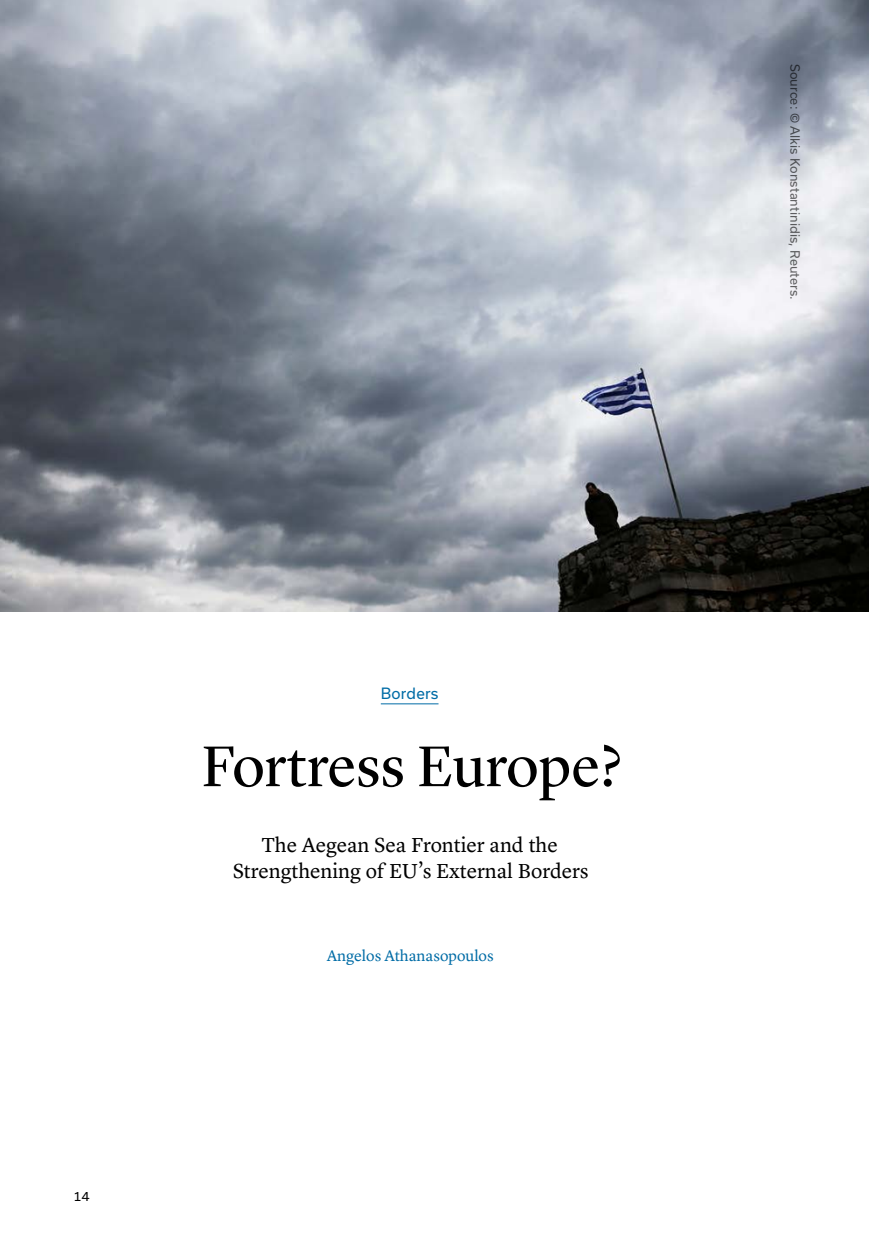
<style>
.page{position:relative;width:869px;height:1246px;background:#fff}
.page>*{position:absolute;margin:0;border:0;box-sizing:border-box;transform-origin:0 0}
.t1{font:59.5px "Lyon Display";letter-spacing:-.005em;color:#000}
.t2{font:21px/26.2px "Lyon Text";letter-spacing:-.005em;color:#000;text-align:center}
.t3{font:15.75px "Lyon Text";color:#006ca6}
.t4{font:14.88px "Usual";letter-spacing:.015em;color:#006ca6}
.t5{font:12.25px "Usual";letter-spacing:.01em;color:#000}
</style>
<div class="page">
<hr style="left:380px;top:703px;width:58px;height:1px;background:#006ca6">
<img style="left:0;top:0;width:868px;height:611px">
<p class="t5" style="left:74px;top:1188px;width:17px">14</p>
<p class="t4" style="left:380px;top:684px;width:59px">Borders</p>
<h1 class="t1" style="left:201px;top:721px;width:421px">Fortress Europe?</h1>
<p class="t2" style="left:233px;top:829px;width:357px">The Aegean Sea Frontier and the<br>Strengthening of EU’s External Borders</p>
<p class="t3" style="left:326px;top:943px;width:168px">Angelos Athanasopoulos</p>
<p class="t5" style="left:801px;top:64px;width:237px;rotate:90deg">Source: © Alkis Konstantinidis, Reuters.</p>
</div>
